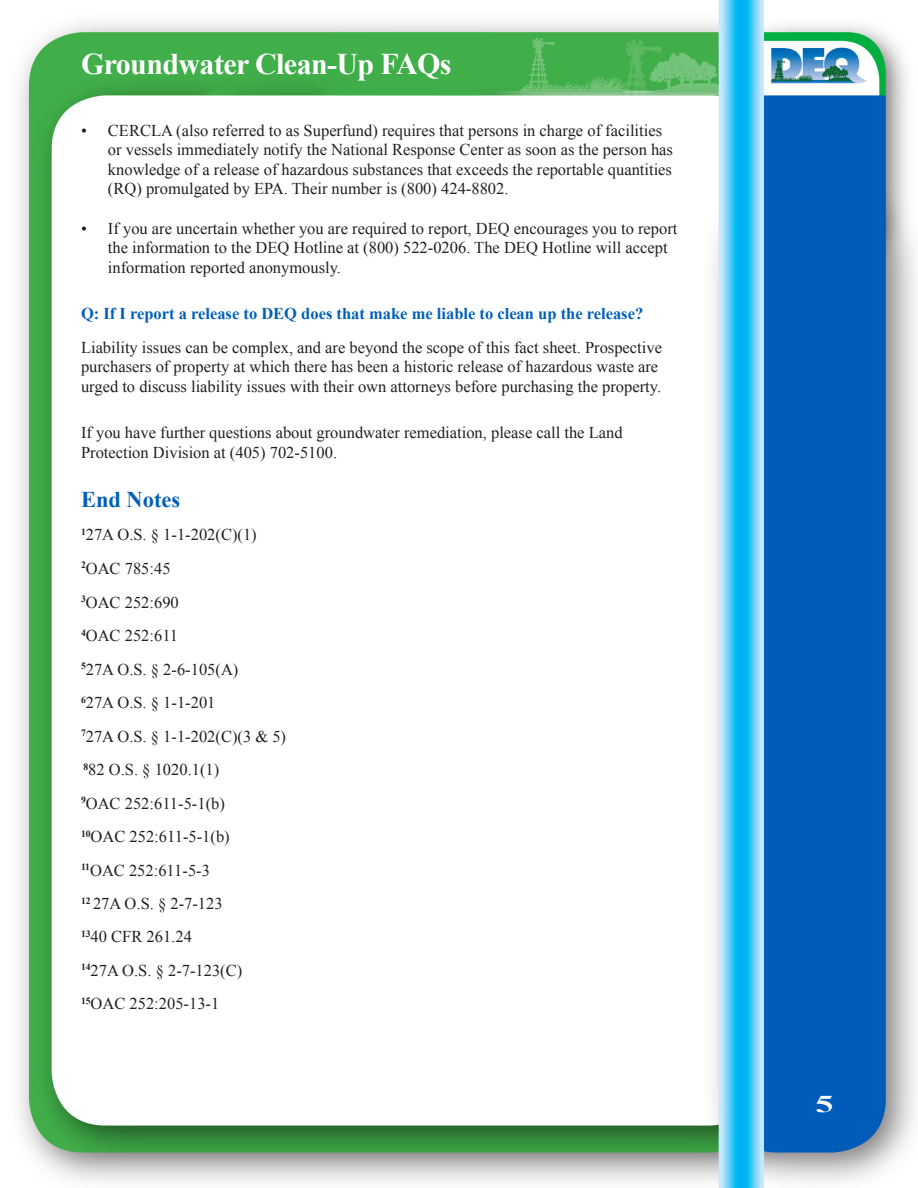
<style>
.page{position:relative;width:918px;height:1188px;background:#fff}
.page>*{position:absolute;margin:0;border:0;box-sizing:border-box;transform-origin:0 0}
.t1{font:700 30px "Times New Roman";letter-spacing:-.02em;color:#fff}
.t2{font:700 24px "Times New Roman";color:#fff;scale:1.5 1}
.t3{font:700 22.5px "Times New Roman";color:#005fb9}
.t4{font:16.5px/33.5px "Times New Roman";color:#231f20}
.t5{font:700 16.5px "Times New Roman";color:#005fb9}
</style>
<div class="page">
<img style="left:18px;top:0;width:898px;height:1188px">
<h1 class="t1" style="left:81px;top:43px;width:372px">Groundwater Clean-Up FAQs</h1>
<p class="t4" style="left:108px;top:120px;width:567px;line-height:19.5px;text-indent:-27px">• CERCLA (also referred to as Superfund) requires that persons in charge of facilities or vessels immediately notify the National Response Center as soon as the person has knowledge of a release of hazardous substances that exceeds the reportable quantities (RQ) promulgated by EPA. Their number is (800) 424-8802.</p>
<p class="t4" style="left:108px;top:218px;width:571px;line-height:19.5px;text-indent:-27px">• If you are uncertain whether you are required to report, DEQ encourages you to report the information to the DEQ Hotline at (800) 522-0206. The DEQ Hotline will accept information reported anonymously.</p>
<p class="t5" style="left:81px;top:302px;width:564px">Q: If I report a release to DEQ does that make me liable to clean up the release?</p>
<p class="t4" style="left:81px;top:337px;width:583px;line-height:19.5px">Liability issues can be complex, and are beyond the scope of this fact sheet. Prospective purchasers of property at which there has been a historic release of hazardous waste are urged to discuss liability issues with their own attorneys before purchasing the property.</p>
<p class="t4" style="left:81px;top:423px;width:543px;line-height:19.5px">If you have further questions about groundwater remediation, please call the Land<br>Protection Division at (405) 702-5100.</p>
<h3 class="t3" style="left:81px;top:484px;width:101px">End Notes</h3>
<p class="t4" style="left:81px;top:518px;width:207px"><sup>1</sup>27A O.S. § 1-1-202(C)(1)<br><sup>2</sup>OAC 785:45<br><sup>3</sup>OAC 252:690<br><sup>4</sup>OAC 252:611<br><sup>5</sup>27A O.S. § 2-6-105(A)<br><sup>6</sup>27A O.S. § 1-1-201<br><sup>7</sup>27A O.S. § 1-1-202(C)(3 &amp; 5)<br><sup>8</sup>82 O.S. § 1020.1(1)<br><sup>9</sup>OAC 252:611-5-1(b)<br><sup>10</sup>OAC 252:611-5-1(b)<br><sup>11</sup>OAC 252:611-5-3<br><sup>12</sup> 27A O.S. § 2-7-123<br><sup>13</sup>40 CFR 261.24<br><sup>14</sup>27A O.S. § 2-7-123(C)<br><sup>15</sup>OAC 252:205-13-1</p>
<h2 class="t2" style="left:816px;top:1087px;width:13px">5</h2>
</div>
